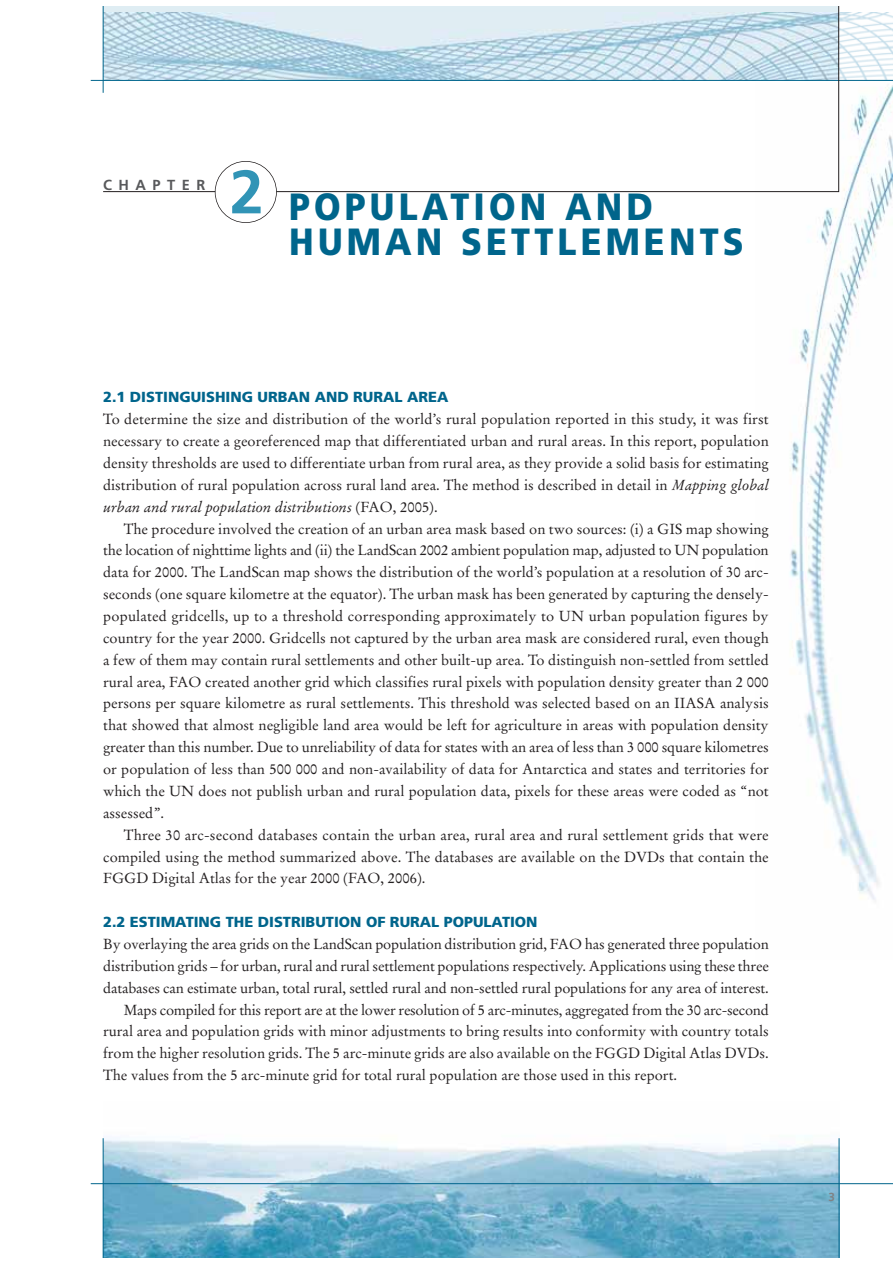
<style>
.page{position:relative;width:893px;height:1263px;background:#fff}
.page>*{position:absolute;margin:0;border:0;box-sizing:border-box;transform-origin:0 0}
.t1{font:900 37.95px/35px "Frutiger";letter-spacing:.12em;color:#00658c;scale:.9 1}
.t2{font:14.55px/21.9px "Stempel Garamond";color:#231f20;text-align:justify}
.t3{font:14.55px "Stempel Garamond";letter-spacing:-.02em;color:#231f20}
.t4{font:900 14.55px "Frutiger";color:#00658c}
.t5{font:700 14.55px "Frutiger";letter-spacing:.445em;color:#58595b}
.t6{font:700 11.7px "Frutiger";color:#808285}
.s1{color:#00658b}
.s2{font-style:italic}
</style>
<div class="page">
<img style="left:755px;top:81px;width:137px;height:819px">
<img style="left:104px;top:1138px;width:734px;height:119px">
<svg style="left:839px;top:6px;width:53px;height:74px"></svg>
<hr style="left:103px;top:1138px;width:1px;height:119px;background:#00658c">
<hr style="left:91px;top:1183px;width:801px;height:1px;background:#00658c">
<hr style="left:838px;top:1138px;width:1px;height:119px;background:#00658c">
<hr style="left:91px;top:80px;width:801px;height:1px;background:#00658c">
<svg style="left:102px;top:6px;width:737px;height:186px"></svg>
<div style="left:215px;top:161px;width:61px;height:62px;background:#fff;border-radius:50%"></div>
<div style="left:215px;top:161px;width:62px;height:62px;border:1px solid #231f20;border-radius:50%"></div>
<p class="t5" style="left:103px;top:179px;width:104px">CHAPTER</p>
<h1 class="t1" style="left:289px;top:193px;width:506px;text-indent:-59px"><sup>2</sup> <span class="s1">POPULATION AND<br></span>HUMAN SETTLEMENTS</h1>
<p class="t4" style="left:103px;top:391px;width:347px">2.1 DISTINGUISHING URBAN AND RURAL AREA</p>
<p class="t2" style="left:103px;top:410px;width:667px">To determine the size and distribution of the world’s rural population reported in this study, it was first necessary to create a georeferenced map that differentiated urban and rural areas. In this report, population density thresholds are used to differentiate urban from rural area, as they provide a solid basis for estimating distribution of rural population across rural land area. The method is described in detail in <span class="s2">Mapping global urban and rural population distributions</span> (FAO, 2005).</p>
<p class="t2" style="left:103px;top:519px;width:667px;text-indent:21px">The procedure involved the creation of an urban area mask based on two sources: (i) a GIS map showing the location of nighttime lights and (ii) the LandScan 2002 ambient population map, adjusted to UN population data for 2000. The LandScan map shows the distribution of the world’s population at a resolution of 30 arc&shy;seconds (one square kilometre at the equator). The urban mask has been generated by capturing the densely&shy;populated gridcells, up to a threshold corresponding approximately to UN urban population figures by country for the year 2000. Gridcells not captured by the urban area mask are considered rural, even though a few of them may contain rural settlements and other built-up area. To distinguish non-settled from settled rural area, FAO created another grid which classifies rural pixels with population density greater than 2 000 persons per square kilometre as rural settlements. This threshold was selected based on an IIASA analysis that showed that almost negligible land area would be left for agriculture in areas with population density greater than this number. Due to unreliability of data for states with an area of less than 3 000 square kilometres or population of less than 500 000 and non-availability of data for Antarctica and states and territories for which the UN does not publish urban and rural population data, pixels for these areas were coded as “not assessed”.</p>
<p class="t2" style="left:103px;top:825px;width:667px;text-indent:21px">Three 30 arc-second databases contain the urban area, rural area and rural settlement grids that were compiled using the method summarized above. The databases are available on the DVDs that contain the FGGD Digital Atlas for the year 2000 (FAO, 2006).</p>
<p class="t4" style="left:103px;top:916px;width:436px">2.2 ESTIMATING THE DISTRIBUTION OF RURAL POPULATION</p>
<p class="t2" style="left:103px;top:934px;width:667px">By overlaying the area grids on the LandScan population distribution grid, FAO has generated three population</p>
<p class="t2" style="left:103px;top:956px;width:667px">distribution grids – for urban, rural and rural settlement populations respectively. Applications using these three</p>
<p class="t2" style="left:103px;top:978px;width:667px">databases can estimate urban, total rural, settled rural and non-settled rural populations for any area of interest.</p>
<p class="t3" style="left:124px;top:1003px;width:646px">Maps compiled for this report are at the lower resolution of 5 arc-minutes, aggregated from the 30 arc-second</p>
<p class="t2" style="left:103px;top:1022px;width:667px">rural area and population grids with minor adjustments to bring results into conformity with country totals</p>
<p class="t2" style="left:103px;top:1044px;width:667px">from the higher resolution grids. The 5 arc-minute grids are also available on the FGGD Digital Atlas DVDs.</p>
<p class="t2" style="left:103px;top:1066px;width:575px">The values from the 5 arc-minute grid for total rural population are those used in this report.</p>
<p class="t6" style="left:828px;top:1193px;width:8px">3</p>
</div>
